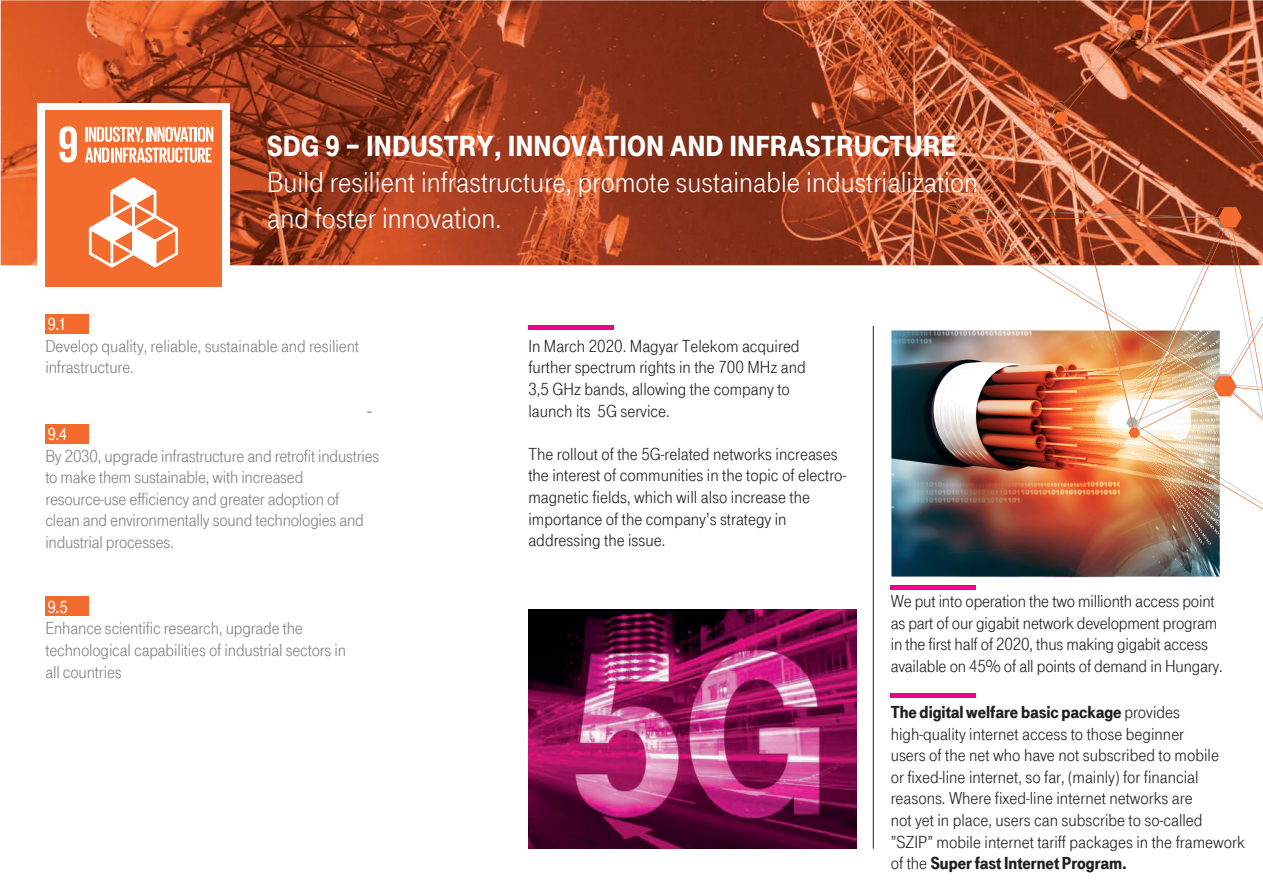
<style>
.page{position:relative;width:1263px;height:893px;background:#fff}
.page>*{position:absolute;margin:0;border:0;box-sizing:border-box;transform-origin:0 0}
.t1{font:30px/36px "Tele Grotesk Nor Regular";letter-spacing:.005em;color:#fff}
.t2{font:900 30px "Tele Grotesk Headline";color:#fff}
.t3{font:18px/21.6px "Tele Grotesk Nor Regular";color:#231f20}
.t4{font:18px/21.6px "Tele Grotesk Nor Regular";letter-spacing:-.015em;color:#808285}
.t5{font:18px "Tele Grotesk EE Heavy";color:#231f20}
.t6{font:18px "Tele Grotesk Hal Regular";color:#fff}
.t7{font:18px "Myriad Pro";color:#808285}
.s1{font-family:"Myriad Pro"}
.s2{font-family:"Tele Grotesk Nor Regular"}
</style>
<div class="page">
<img style="left:891px;top:331px;width:329px;height:246px">
<div style="left:45px;top:315px;width:44px;height:19px;background:#f36c2d"></div>
<div style="left:45px;top:424px;width:44px;height:19px;background:#f36c2d"></div>
<div style="left:45px;top:597px;width:44px;height:19px;background:#f36c2d"></div>
<img style="left:1px;top:0;width:1262px;height:265px">
<div style="left:37px;top:103px;width:193px;height:193px;background:#fff"></div>
<div style="left:45px;top:110px;width:176px;height:177px;background:#f36c2d"></div>
<img style="left:528px;top:609px;width:329px;height:239px">
<hr style="left:528px;top:326px;width:86px;height:4px;background:#ed028c">
<hr style="left:891px;top:693px;width:85px;height:4px;background:#ed028c">
<hr style="left:891px;top:585px;width:85px;height:4px;background:#ed028c">
<hr style="left:873px;top:326px;width:1px;height:523px;background:#231f20">
<img style="left:947px;top:164px;width:2px;height:76px">
<img style="left:949px;top:15px;width:314px;height:494px">
<svg style="left:89px;top:177px;width:89px;height:91px"></svg>
<svg style="left:59px;top:126px;width:18px;height:37px"></svg>
<svg style="left:85px;top:127px;width:128px;height:36px"></svg>
<h1 class="t2" style="left:267px;top:129px;width:691px">SDG 9 – INDUSTRY, INNOVATION AND INFRASTRUCTURE</h1>
<h1 class="t1" style="left:267px;top:164px;width:712px">Build resilient infrastructure, promote sustainable industrialization and foster innovation.</h1>
<p class="t6" style="left:47px;top:314px;width:21px">9<span class="s1">.</span>1</p>
<p class="t4" style="left:45px;top:335px;width:315px">Develop quality, reliable, sustainable and resilient infrastructure.</p>
<p class="t7" style="left:367px;top:399px;width:7px">-</p>
<p class="t6" style="left:47px;top:424px;width:21px">9<span class="s1">.</span>4</p>
<p class="t4" style="left:45px;top:445px;width:335px">By 2030, upgrade infrastructure and retrofit industries to make them sustainable, with increased resource-use efficiency and greater adoption of<br>clean and environmentally sound technologies and industrial processes.</p>
<p class="t6" style="left:47px;top:597px;width:22px">9<span class="s1">.</span>5</p>
<p class="t4" style="left:45px;top:618px;width:302px">Enhance scientific research, upgrade the technological capabilities of industrial sectors in all countries</p>
<p class="t3" style="left:528px;top:335px;width:279px">In March 2020. Magyar Telekom acquired further spectrum rights in the 700 MHz and 3,5 GHz bands, allowing the company to launch its 5G service.</p>
<p class="t3" style="left:528px;top:443px;width:319px">The rollout of the 5G-related networks increases the interest of communities in the topic of electro&shy;magnetic fields, which will also increase the importance of the company’s strategy in addressing the issue.</p>
<p class="t3" style="left:891px;top:590px;width:333px">We put into operation the two millionth access point as part of our gigabit network development program in the first half of 2020, thus making gigabit access available on 45% of all points of demand in Hungary.</p>
<p class="t5" style="left:891px;top:702px;width:291px">The digital welfare basic package <span class="s2">provides</span></p>
<p class="t3" style="left:891px;top:723px;width:356px">high-quality internet access to those beginner<br>users of the net who have not subscribed to mobile<br>or fixed-line internet, so far, (mainly) for financial reasons. Where fixed-line internet networks are<br>not yet in place, users can subscribe to so-called ”SZIP” mobile internet tariff packages in the framework</p>
<p class="t5" style="left:891px;top:853px;width:238px"><span class="s2">of the</span> Super fast Internet Program.</p>
</div>
